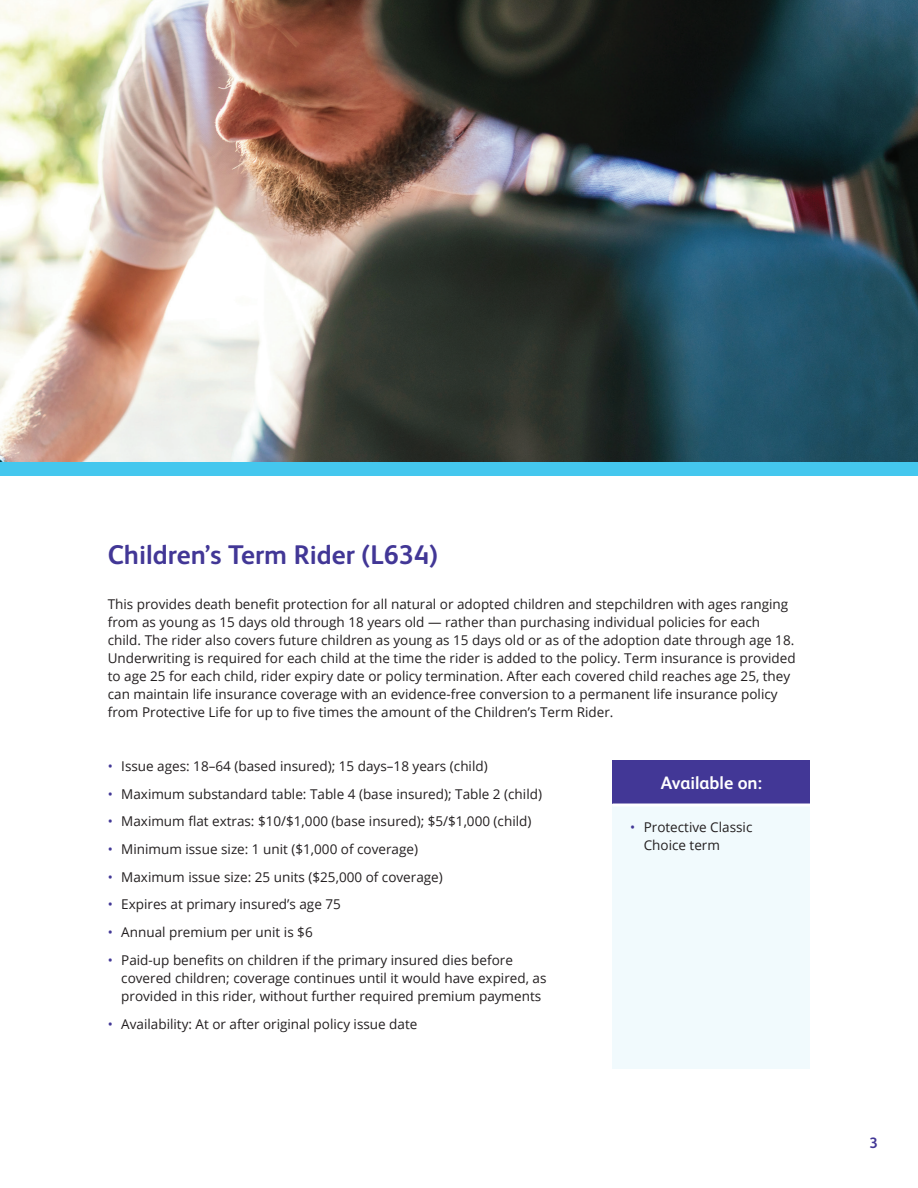
<style>
.page{position:relative;width:918px;height:1188px;background:#fff}
.page>*{position:absolute;margin:0;border:0;box-sizing:border-box;transform-origin:0 0}
.Section_Headline_No{font:700 27px "FS Albert Pro";color:#423796}
.Section_Subhead{font:700 18px "FS Albert Pro";color:#fff}
.t1{font:700 15px "FS Albert Pro";color:#423796}
.Body_Copy{font:13.5px/18px "Open Sans";color:#231f20}
.s1{color:#423796}
</style>
<div class="page">
<div style="left:0;top:462px;width:918px;height:13px;background:#44c7ee"></div>
<img style="left:0;top:0;width:918px;height:462px">
<div style="left:612px;top:760px;width:198px;height:309px;background:#f1fafd"></div>
<div style="left:612px;top:760px;width:198px;height:44px;background:#423796"></div>
<hr style="left:612px;top:804px;width:198px;height:3px;background:#fff">
<p class="Section_Headline_No" style="left:108px;top:536px;width:332px">Children’s Term Rider (L634)</p>
<p class="Body_Copy" style="left:108px;top:595px;width:690px">This provides death benefit protection for all natural or adopted children and stepchildren with ages ranging from as young as 15 days old through 18 years old — rather than purchasing individual policies for each child. The rider also covers future children as young as 15 days old or as of the adoption date through age 18.<br>Underwriting is required for each child at the time the rider is added to the policy. Term insurance is provided to age 25 for each child, rider expiry date or policy termination. After each covered child reaches age 25, they can maintain life insurance coverage with an evidence-free conversion to a permanent life insurance policy from Protective Life for up to five times the amount of the Children’s Term Rider.</p>
<p class="Body_Copy" style="left:108px;top:757px;width:381px"><span class="s1">•</span> Issue ages: 18–64 (based insured); 15 days–18 years (child)</p>
<p class="Body_Copy" style="left:108px;top:784px;width:436px"><span class="s1">•</span> Maximum substandard table: Table 4 (base insured); Table 2 (child)</p>
<p class="Body_Copy" style="left:108px;top:812px;width:425px"><span class="s1">•</span> Maximum flat extras: $10/$1,000 (base insured); $5/$1,000 (child)</p>
<p class="Body_Copy" style="left:108px;top:840px;width:312px"><span class="s1">•</span> Minimum issue size: 1 unit ($1,000 of coverage)</p>
<p class="Body_Copy" style="left:108px;top:867px;width:337px"><span class="s1">•</span> Maximum issue size: 25 units ($25,000 of coverage)</p>
<p class="Body_Copy" style="left:108px;top:895px;width:235px"><span class="s1">•</span> Expires at primary insured’s age 75</p>
<p class="Body_Copy" style="left:108px;top:923px;width:206px"><span class="s1">•</span> Annual premium per unit is $6</p>
<p class="Body_Copy" style="left:121px;top:951px;width:427px;text-indent:-14px"><span class="s1">•</span> Paid-up benefits on children if the primary insured dies before covered children; coverage continues until it would have expired, as provided in this rider, without further required premium payments</p>
<p class="Body_Copy" style="left:108px;top:1014px;width:311px"><span class="s1">•</span> Availability: At or after original policy issue date</p>
<p class="Section_Subhead" style="left:661px;top:770px;width:103px">Available on:</p>
<p class="Body_Copy" style="left:644px;top:818px;width:110px;text-indent:-14px"><span class="s1">•</span> Protective Classic<br>Choice term</p>
<p class="t1" style="left:869px;top:1132px;width:10px">3</p>
</div>
